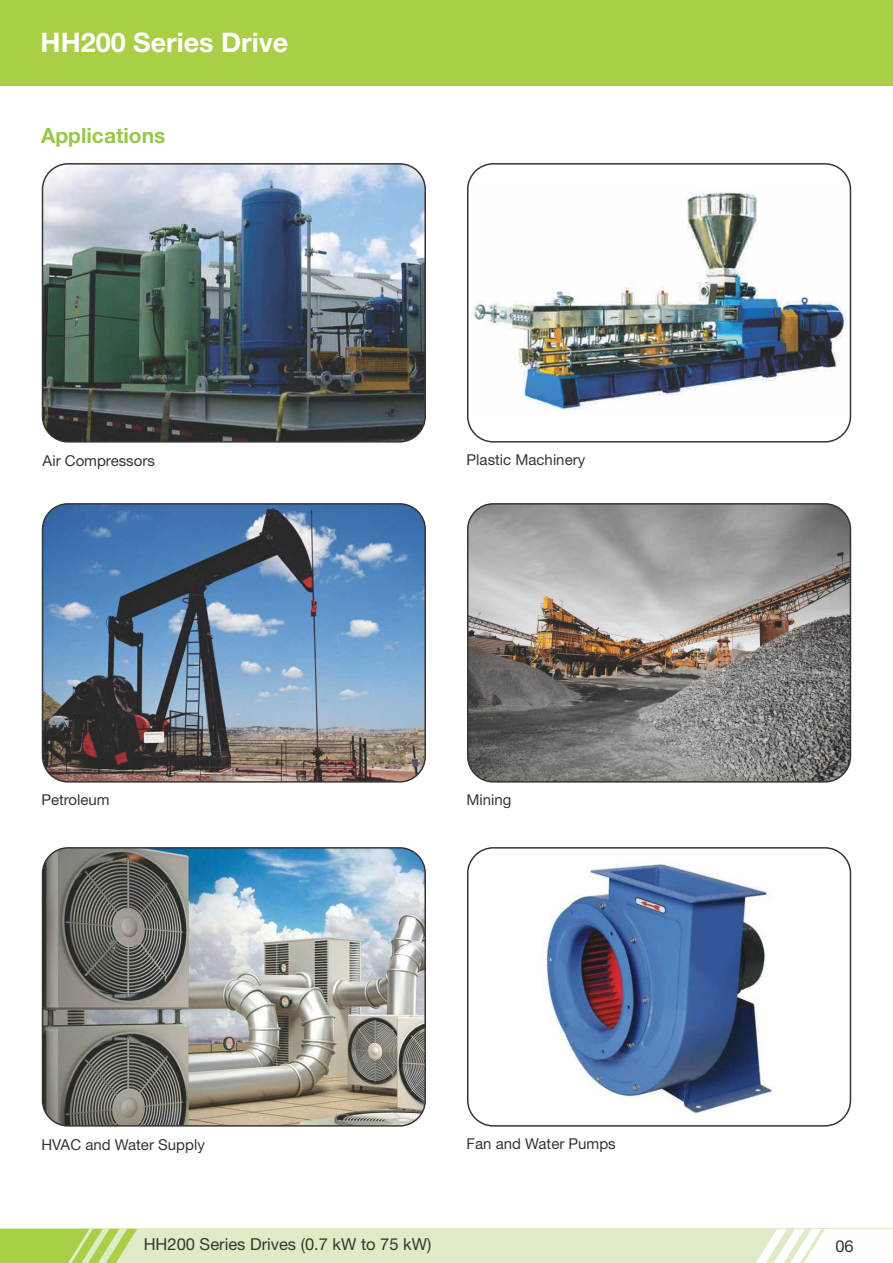
<style>
.page{position:relative;width:893px;height:1263px;background:#fff}
.page>*{position:absolute;margin:0;border:0;box-sizing:border-box;transform-origin:0 0}
.t1{font:700 27px "Helvetica Neue LT";color:#fefefe}
.t2{font:700 21px "Helvetica Neue LT";color:#96c949}
.t3{font:16.5px "Helvetica Neue LT";color:#373435}
.t4{font:15px "Helvetica Neue LT";color:#373435}
</style>
<div class="page">
<div style="left:0;top:0;width:893px;height:85px;background:#a8cf45"></div>
<div style="left:0;top:1229px;width:893px;height:34px;background:#dfebc4"></div>
<svg style="left:0;top:1229px;width:137px;height:34px"></svg>
<svg style="left:756px;top:1229px;width:137px;height:34px"></svg>
<img style="left:43px;top:164px;width:382px;height:278px;border-radius:26px">
<div style="left:42px;top:163px;width:384px;height:280px;border:2px solid #373435;border-radius:26px"></div>
<img style="left:473px;top:192px;width:374px;height:218px">
<div style="left:467px;top:163px;width:384px;height:280px;border:2px solid #373435;border-radius:26px"></div>
<img style="left:468px;top:504px;width:382px;height:278px;border-radius:26px">
<div style="left:467px;top:503px;width:384px;height:280px;border:2px solid #373435;border-radius:26px"></div>
<img style="left:43px;top:504px;width:382px;height:278px;border-radius:26px">
<div style="left:42px;top:503px;width:384px;height:280px;border:2px solid #373435;border-radius:26px"></div>
<img style="left:545px;top:862px;width:229px;height:251px">
<div style="left:467px;top:847px;width:384px;height:279px;border:2px solid #373435;border-radius:26px"></div>
<img style="left:43px;top:848px;width:382px;height:278px;border-radius:26px">
<div style="left:42px;top:847px;width:384px;height:279px;border:2px solid #373435;border-radius:26px"></div>
<h1 class="t1" style="left:41px;top:33px;width:249px">HH200 Series Drive</h1>
<h2 class="t2" style="left:41px;top:128px;width:126px">Applications</h2>
<p class="t4" style="left:43px;top:455px;width:114px">Air Compressors</p>
<p class="t4" style="left:467px;top:455px;width:120px">Plastic Machinery</p>
<p class="t4" style="left:41px;top:795px;width:70px">Petroleum</p>
<p class="t4" style="left:467px;top:795px;width:47px">Mining</p>
<p class="t4" style="left:41px;top:1139px;width:165px">HVAC and Water Supply</p>
<p class="t4" style="left:467px;top:1138px;width:151px">Fan and Water Pumps</p>
<p class="t3" style="left:144px;top:1238px;width:289px">HH200 Series Drives (0.7 kW to 75 kW)</p>
<p class="t3" style="left:835px;top:1240px;width:20px">06</p>
</div>
